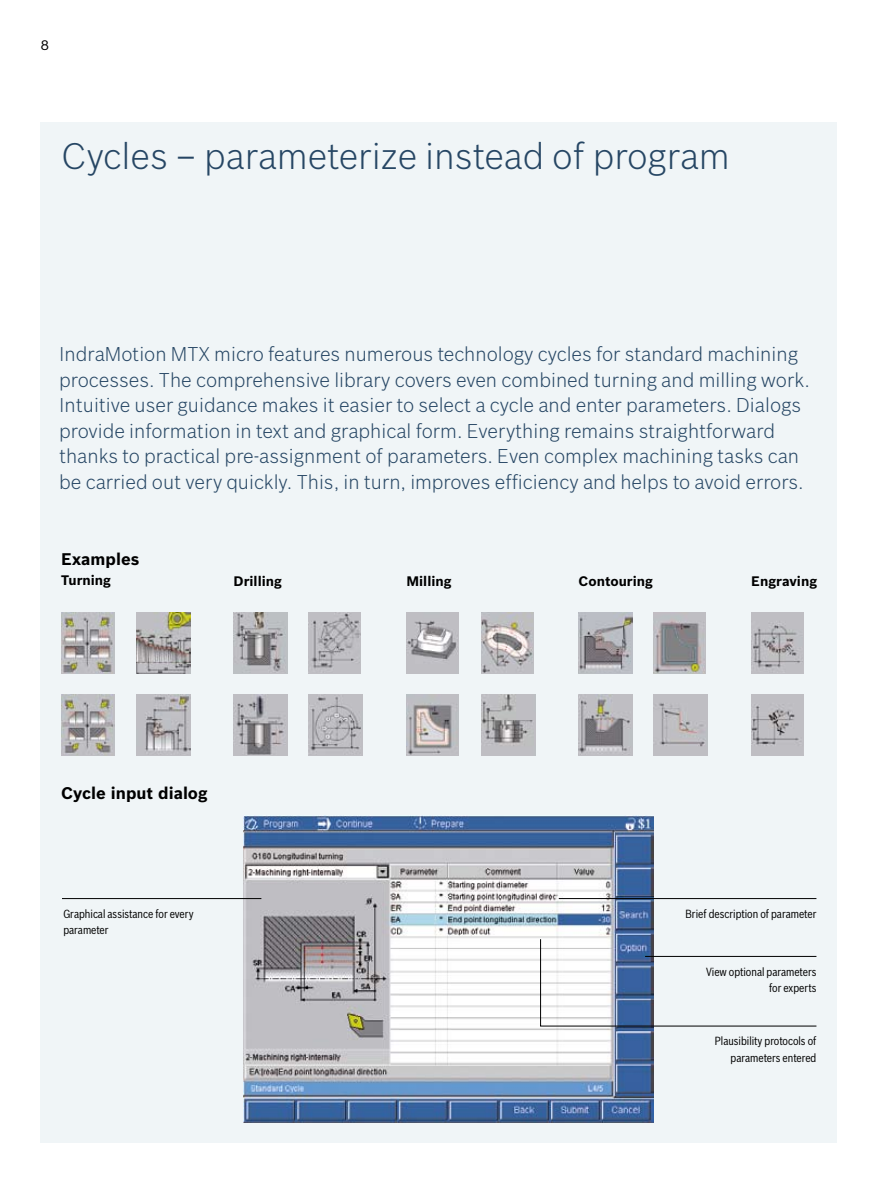
<style>
.page{position:relative;width:893px;height:1191px;background:#fff}
.page>*{position:absolute;margin:0;border:0;box-sizing:border-box;transform-origin:0 0}
.t1{font:300 36px "Bosch Sans";color:#264664}
.t2{font:300 19.5px/25.5px "Bosch Sans";color:#264664}
.t3{font:700 16.5px "Bosch Sans";color:#000}
.t4{font:700 13.5px "Bosch Sans";color:#000}
.t5{font:13.5px "Bosch Sans";color:#000}
.t6{font:11.55px/16.4px "Bosch Sans Cond";color:#000;text-align:right}
</style>
<div class="page">
<div style="left:41px;top:122px;width:796px;height:1021px;background:#f0f5f7"></div>
<img style="left:244px;top:815px;width:409px;height:307px">
<hr style="left:62px;top:898px;width:199px;height:1px;background:#000">
<hr style="left:559px;top:898px;width:257px;height:1px;background:#000">
<svg style="left:540px;top:938px;width:277px;height:88px"></svg>
<hr style="left:645px;top:956px;width:171px;height:1px;background:#000">
<img style="left:61px;top:612px;width:54px;height:62px">
<img style="left:61px;top:694px;width:54px;height:61px">
<img style="left:136px;top:612px;width:54px;height:62px">
<img style="left:136px;top:694px;width:54px;height:61px">
<img style="left:234px;top:612px;width:53px;height:62px">
<img style="left:234px;top:694px;width:53px;height:61px">
<img style="left:309px;top:612px;width:52px;height:62px">
<img style="left:406px;top:612px;width:53px;height:62px">
<img style="left:406px;top:694px;width:53px;height:61px">
<img style="left:482px;top:612px;width:52px;height:62px">
<img style="left:578px;top:612px;width:54px;height:62px">
<img style="left:578px;top:694px;width:54px;height:61px">
<img style="left:654px;top:612px;width:52px;height:62px">
<img style="left:751px;top:612px;width:52px;height:62px">
<img style="left:309px;top:694px;width:53px;height:61px">
<img style="left:482px;top:694px;width:53px;height:61px">
<img style="left:654px;top:694px;width:53px;height:61px">
<img style="left:751px;top:694px;width:52px;height:61px">
<p class="t5" style="left:41px;top:37px;width:10px">8</p>
<h1 class="t1" style="left:61px;top:134px;width:670px">Cycles – parameterize instead of program</h1>
<p class="t2" style="left:59px;top:341px;width:752px">IndraMotion MTX micro features numerous technology cycles for standard machining processes. The comprehensive library covers even combined turning and milling work.<br>Intuitive user guidance makes it easier to select a cycle and enter parameters. Dialogs provide information in text and graphical form. Everything remains straightforward thanks to practical pre-assignment of parameters. Even complex machining tasks can be carried out very quickly. This, in turn, improves efficiency and helps to avoid errors.</p>
<p class="t3" style="left:61px;top:548px;width:80px">Examples</p>
<p class="t4" style="left:61px;top:572px;width:51px">Turning</p>
<p class="t4" style="left:234px;top:572px;width:50px">Drilling</p>
<p class="t4" style="left:406px;top:572px;width:47px">Milling</p>
<p class="t4" style="left:578px;top:572px;width:76px">Contouring</p>
<p class="t4" style="left:751px;top:572px;width:67px">Engraving</p>
<p class="t3" style="left:61px;top:782px;width:148px">Cycle input dialog</p>
<p class="t6" style="left:63px;top:905px;width:132px;text-align:left">Graphical assistance for every parameter</p>
<p class="t6" style="left:685px;top:905px;width:132px">Brief description of parameter</p>
<p class="t6" style="left:706px;top:963px;width:112px">View optional parameters for experts</p>
<p class="t6" style="left:715px;top:1032px;width:103px">Plausibility protocols of parameters entered</p>
</div>
